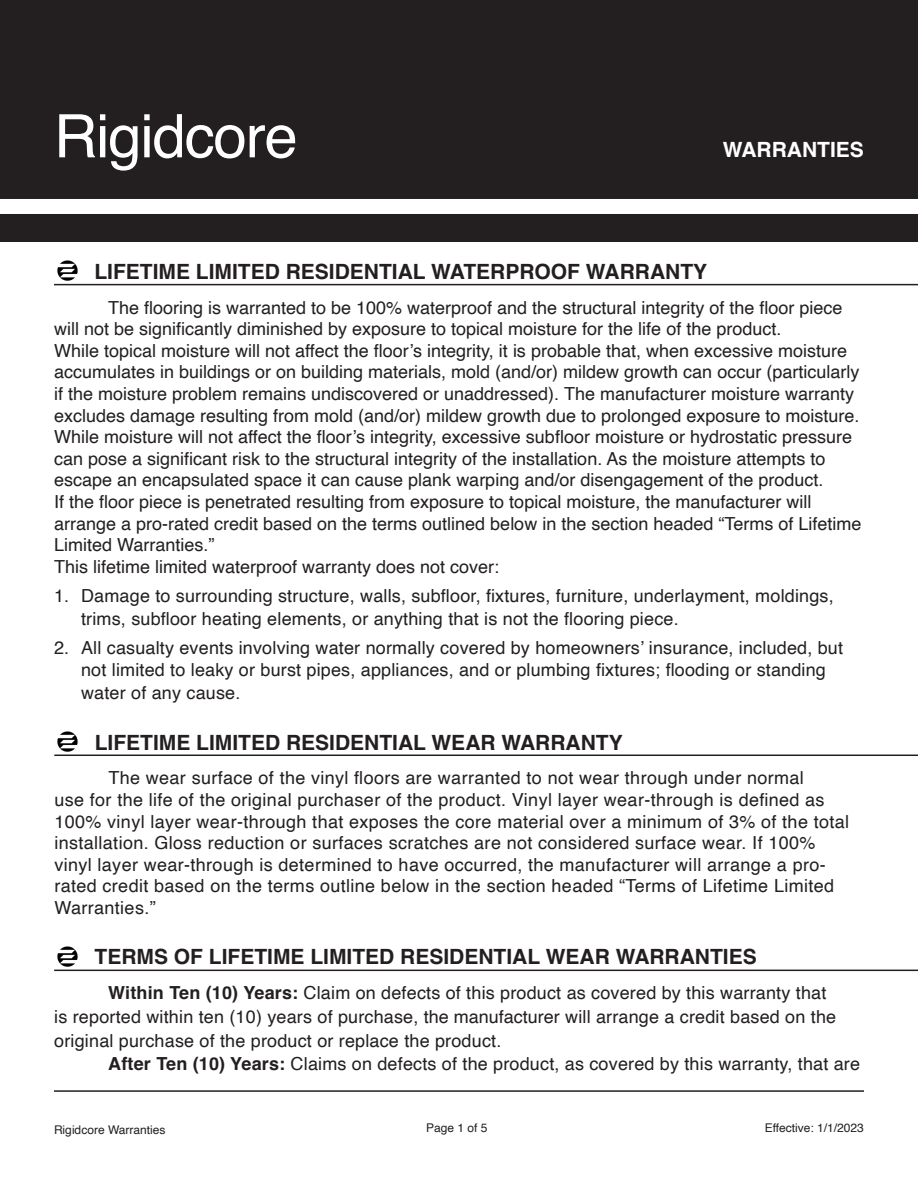
<style>
.page{position:relative;width:918px;height:1188px;background:#fff}
.page>*{position:absolute;margin:0;border:0;box-sizing:border-box;transform-origin:0 0}
.t1{font:60px "Helvetica";letter-spacing:-.02em;color:#fff}
.t2{font:700 21px "Helvetica";color:#231f20}
.t3{font:700 21px "Helvetica";color:#fff}
.t4{font:18px/21.6px "Helvetica";color:#231f20}
.t5{font:18px/21.6px "Helvetica";letter-spacing:.02em;color:#231f20}
.t6{font:12px "Helvetica";color:#231f20}
.s1{font-weight:700}
</style>
<div class="page">
<hr style="left:54px;top:1090px;width:810px;height:2px;background:#231f20">
<div style="left:0;top:0;width:918px;height:242px;background:#231f20"></div>
<div style="left:0;top:199px;width:918px;height:15px;background:#fff"></div>
<hr style="left:54px;top:284px;width:864px;height:1px;background:#231f20">
<img style="left:54px;top:260px;width:26px;height:24px">
<hr style="left:54px;top:755px;width:864px;height:1px;background:#231f20">
<img style="left:54px;top:731px;width:27px;height:24px">
<hr style="left:54px;top:970px;width:864px;height:1px;background:#231f20">
<img style="left:54px;top:946px;width:27px;height:24px">
<h1 class="t1" style="left:54px;top:90px;width:245px">Rigidcore</h1>
<p class="t3" style="left:723px;top:137px;width:143px">WARRANTIES</p>
<p class="t2" style="left:94px;top:259px;width:614px">LIFETIME LIMITED RESIDENTIAL WATERPROOF WARRANTY</p>
<p class="t4" style="left:54px;top:297px;width:790px;text-indent:54px">The flooring is warranted to be 100% waterproof and the structural integrity of the floor piece will not be significantly diminished by exposure to topical moisture for the life of the product.</p>
<p class="t4" style="left:54px;top:340px;width:807px">While topical moisture will not affect the floor’s integrity, it is probable that, when excessive moisture accumulates in buildings or on building materials, mold (and/or) mildew growth can occur (particularly if the moisture problem remains undiscovered or unaddressed). The manufacturer moisture warranty excludes damage resulting from mold (and/or) mildew growth due to prolonged exposure to moisture.</p>
<p class="t4" style="left:54px;top:427px;width:799px">While moisture will not affect the floor’s integrity, excessive subfloor moisture or hydrostatic pressure can pose a significant risk to the structural integrity of the installation. As the moisture attempts to escape an encapsulated space it can cause plank warping and/or disengagement of the product.</p>
<p class="t4" style="left:54px;top:491px;width:809px">If the floor piece is penetrated resulting from exposure to topical moisture, the manufacturer will arrange a pro-rated credit based on the terms outlined below in the section headed “Terms of Lifetime<br>Limited Warranties.”</p>
<p class="t4" style="left:54px;top:556px;width:447px">This lifetime limited waterproof warranty does not cover:</p>
<p class="t4" style="left:81px;top:585px;width:754px;line-height:22.5px;text-indent:-27px">1. Damage to surrounding structure, walls, subfloor, fixtures, furniture, underlayment, moldings, trims, subfloor heating elements, or anything that is not the flooring piece.</p>
<p class="t4" style="left:81px;top:637px;width:764px;line-height:22.5px;text-indent:-27px">2. All casualty events involving water normally covered by homeowners’ insurance, included, but not limited to leaky or burst pipes, appliances, and or plumbing fixtures; flooding or standing water of any cause.</p>
<p class="t2" style="left:95px;top:730px;width:530px">LIFETIME LIMITED RESIDENTIAL WEAR WARRANTY</p>
<p class="t5" style="left:54px;top:768px;width:796px;text-indent:54px">The wear surface of the vinyl floors are warranted to not wear through under normal<br>use for the life of the original purchaser of the product. Vinyl layer wear-through is defined as 100% vinyl layer wear-through that exposes the core material over a minimum of 3% of the total installation. Gloss reduction or surfaces scratches are not considered surface wear. If 100% vinyl layer wear-through is determined to have occurred, the manufacturer will arrange a pro&shy;rated credit based on the terms outline below in the section headed “Terms of Lifetime Limited Warranties.”</p>
<p class="t2" style="left:95px;top:944px;width:664px">TERMS OF LIFETIME LIMITED RESIDENTIAL WEAR WARRANTIES</p>
<p class="t4" style="left:54px;top:982px;width:783px;line-height:23.5px;text-indent:54px"><span class="s1">Within Ten (10) Years:</span> Claim on defects of this product as covered by this warranty that is reported within ten (10) years of purchase, the manufacturer will arrange a credit based on the original purchase of the product or replace the product.</p>
<p class="t4" style="left:108px;top:1054px;width:753px"><span class="s1">After Ten (10) Years:</span> Claims on defects of the product, as covered by this warranty, that are</p>
<p class="t6" style="left:54px;top:1121px;width:113px">Rigidcore Warranties</p>
<p class="t6" style="left:426px;top:1118px;width:63px">Page 1 of 5</p>
<p class="t6" style="left:765px;top:1118px;width:101px">Effective: 1/1/2023</p>
</div>
